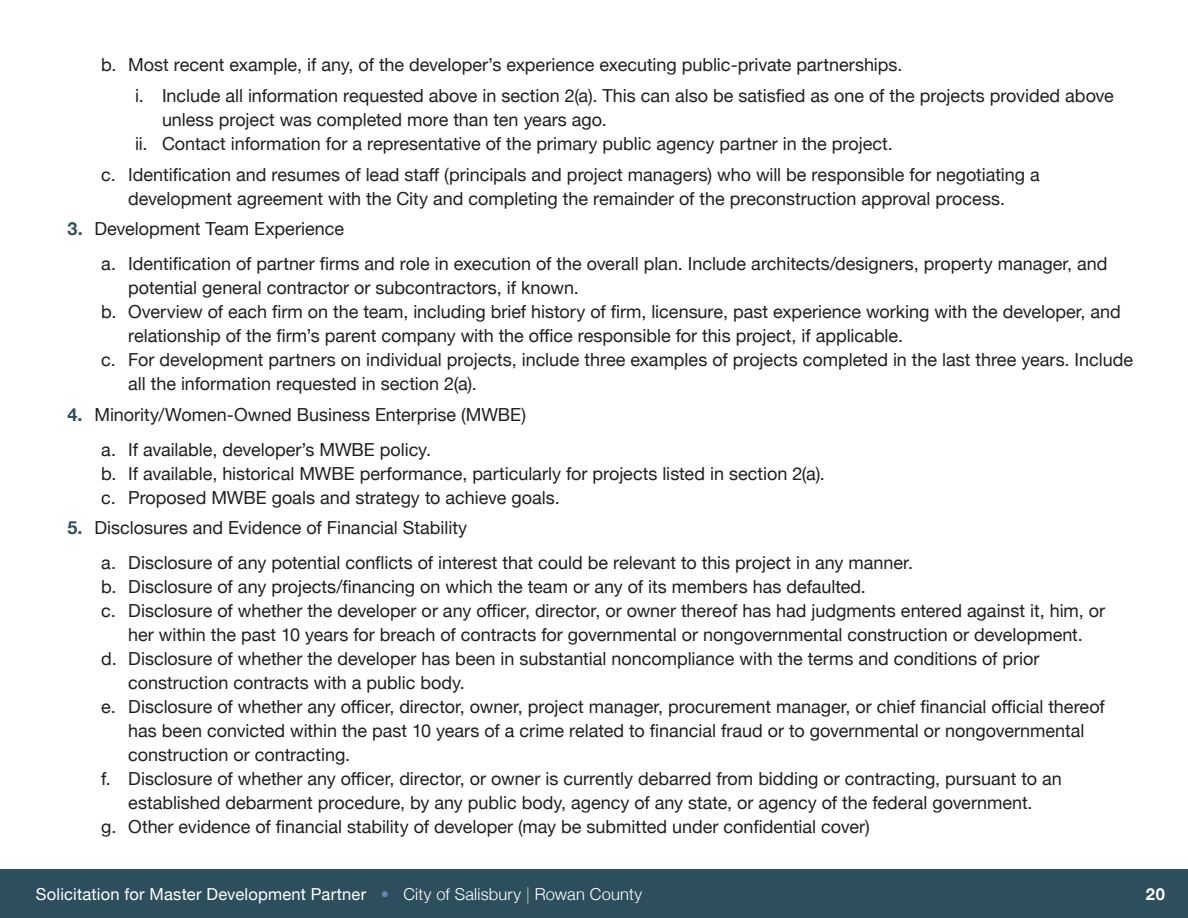
<style>
.page{position:relative;width:1188px;height:918px;background:#fff}
.page>*{position:absolute;margin:0;border:0;box-sizing:border-box;transform-origin:0 0}
.t1{font:18px/24px "Helvetica Neue";color:#231f20}
.t2{font:16.5px "Helvetica Neue";letter-spacing:.01em;color:#fff}
.t3{font:700 16.5px "Helvetica Neue";color:#fff}
.s1{font-weight:700;color:#2d4f5d}
.s2{font-weight:300;color:#6787b3}
.s3{font-weight:300}
.s4{font-weight:300;color:#ccbf99}
</style>
<div class="page">
<div style="left:0;top:869px;width:1188px;height:49px;background:#2d4f5d"></div>
<p class="t1" style="left:101px;top:54px;width:803px">b. Most recent example, if any, of the developer’s experience executing public-private partnerships.</p>
<p class="t1" style="left:162px;top:85px;width:953px;text-indent:-27px">i. Include all information requested above in section 2(a). This can also be satisfied as one of the projects provided above unless project was completed more than ten years ago.</p>
<p class="t1" style="left:135px;top:133px;width:759px">ii. Contact information for a representative of the primary public agency partner in the project.</p>
<p class="t1" style="left:101px;top:163px;width:940px;text-align:center">c. Identification and resumes of lead staff (principals and project managers) who will be responsible for negotiating a development agreement with the City and completing the remainder of the preconstruction approval process.</p>
<p class="t1" style="left:68px;top:218px;width:278px"><span class="s1">3.</span> Development Team Experience</p>
<p class="t1" style="left:128px;top:253px;width:981px;text-indent:-27px">a. Identification of partner firms and role in execution of the overall plan. Include architects/designers, property manager, and potential general contractor or subcontractors, if known.</p>
<p class="t1" style="left:128px;top:301px;width:994px;text-indent:-27px">b. Overview of each firm on the team, including brief history of firm, licensure, past experience working with the developer, and relationship of the firm’s parent company with the office responsible for this project, if applicable.</p>
<p class="t1" style="left:128px;top:349px;width:1006px;text-indent:-27px">c. For development partners on individual projects, include three examples of projects completed in the last three years. Include all the information requested in section 2(a).</p>
<p class="t1" style="left:68px;top:404px;width:460px"><span class="s1">4.</span> Minority/Women-Owned Business Enterprise (MWBE)</p>
<p class="t1" style="left:101px;top:438px;width:331px">a. If available, developer’s MWBE policy.</p>
<p class="t1" style="left:101px;top:462px;width:725px">b. If available, historical MWBE performance, particularly for projects listed in section 2(a).</p>
<p class="t1" style="left:101px;top:486px;width:460px">c. Proposed MWBE goals and strategy to achieve goals.</p>
<p class="t1" style="left:68px;top:517px;width:401px"><span class="s1">5.</span> Disclosures and Evidence of Financial Stability</p>
<p class="t1" style="left:101px;top:552px;width:813px">a. Disclosure of any potential conflicts of interest that could be relevant to this project in any manner.</p>
<p class="t1" style="left:101px;top:576px;width:766px">b. Disclosure of any projects/financing on which the team or any of its members has defaulted.</p>
<p class="t1" style="left:101px;top:600px;width:1005px;text-align:center">c. Disclosure of whether the developer or any officer, director, or owner thereof has had judgments entered against it, him, or her within the past 10 years for breach of contracts for governmental or nongovernmental construction or development.</p>
<p class="t1" style="left:128px;top:648px;width:913px;text-indent:-27px">d. Disclosure of whether the developer has been in substantial noncompliance with the terms and conditions of prior construction contracts with a public body.</p>
<p class="t1" style="left:128px;top:696px;width:978px;text-indent:-27px">e. Disclosure of whether any officer, director, owner, project manager, procurement manager, or chief financial official thereof has been convicted within the past 10 years of a crime related to financial fraud or to governmental or nongovernmental construction or contracting.</p>
<p class="t1" style="left:101px;top:768px;width:962px;text-align:center">f. Disclosure of whether any officer, director, or owner is currently debarred from bidding or contracting, pursuant to an established debarment procedure, by any public body, agency of any state, or agency of the federal government.</p>
<p class="t1" style="left:101px;top:816px;width:770px">g. Other evidence of financial stability of developer (may be submitted under confidential cover)</p>
<p class="t2" style="left:36px;top:882px;width:608px">Solicitation for Master Development Partner <span class="s2">•</span> <span class="s3">City of Salisbury</span> <span class="s4">|</span> <span class="s3">Rowan County</span></p>
<p class="t3" style="left:1146px;top:881px;width:21px">20</p>
</div>
